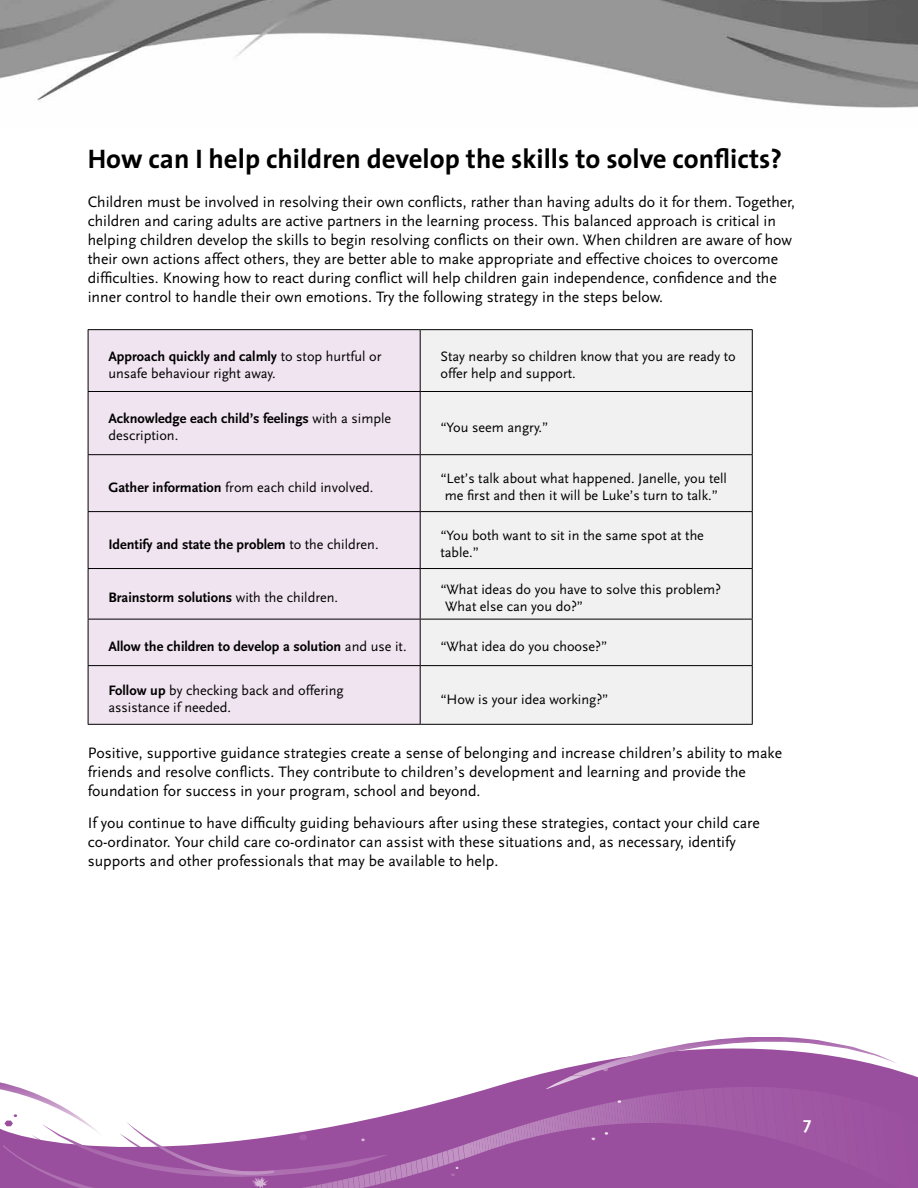
<style>
.page{position:relative;width:918px;height:1188px;background:#fff}
.page>*{position:absolute;margin:0;border:0;box-sizing:border-box;transform-origin:0 0}
.t1{font:700 27px "The Sans";color:#000}
.t2{font:700 18px "Scala Sans";color:#fff}
.t3{font:15.75px/18.9px "Scala Sans";color:#000}
.t4{font:14.25px/17.1px "Scala Sans";color:#000}
.t5{font:700 14.25px/17.1px "Scala Sans";color:#000}
.s1{font-weight:700}
.s2{font-weight:400}
</style>
<div class="page">
<svg style="left:0;top:1037px;width:918px;height:151px"></svg>
<div style="left:89px;top:330px;width:331px;height:394px;background:#f0e4f0"></div>
<div style="left:421px;top:330px;width:331px;height:394px;background:#f1f1f2"></div>
<hr style="left:88px;top:329px;width:332px;height:1px;background:#000">
<hr style="left:88px;top:330px;width:1px;height:61px;background:#000">
<hr style="left:88px;top:391px;width:332px;height:1px;background:#000">
<hr style="left:88px;top:392px;width:1px;height:62px;background:#000">
<hr style="left:88px;top:454px;width:332px;height:1px;background:#000">
<hr style="left:88px;top:455px;width:1px;height:56px;background:#000">
<hr style="left:88px;top:511px;width:332px;height:1px;background:#000">
<hr style="left:88px;top:512px;width:1px;height:56px;background:#000">
<hr style="left:88px;top:568px;width:332px;height:1px;background:#000">
<hr style="left:88px;top:569px;width:1px;height:50px;background:#000">
<hr style="left:88px;top:619px;width:332px;height:1px;background:#000">
<hr style="left:88px;top:619px;width:1px;height:46px;background:#000">
<hr style="left:88px;top:665px;width:332px;height:1px;background:#000">
<hr style="left:88px;top:666px;width:1px;height:58px;background:#000">
<hr style="left:88px;top:724px;width:332px;height:1px;background:#000">
<hr style="left:420px;top:329px;width:333px;height:1px;background:#000">
<hr style="left:420px;top:330px;width:1px;height:61px;background:#000">
<hr style="left:752px;top:330px;width:1px;height:61px;background:#000">
<hr style="left:420px;top:391px;width:333px;height:1px;background:#000">
<hr style="left:420px;top:392px;width:1px;height:62px;background:#000">
<hr style="left:752px;top:392px;width:1px;height:62px;background:#000">
<hr style="left:420px;top:454px;width:333px;height:1px;background:#000">
<hr style="left:420px;top:455px;width:1px;height:56px;background:#000">
<hr style="left:752px;top:455px;width:1px;height:56px;background:#000">
<hr style="left:420px;top:511px;width:333px;height:1px;background:#000">
<hr style="left:420px;top:512px;width:1px;height:56px;background:#000">
<hr style="left:752px;top:512px;width:1px;height:56px;background:#000">
<hr style="left:420px;top:568px;width:333px;height:1px;background:#000">
<hr style="left:420px;top:569px;width:1px;height:50px;background:#000">
<hr style="left:752px;top:569px;width:1px;height:50px;background:#000">
<hr style="left:420px;top:619px;width:333px;height:1px;background:#000">
<hr style="left:420px;top:619px;width:1px;height:46px;background:#000">
<hr style="left:752px;top:619px;width:1px;height:46px;background:#000">
<hr style="left:420px;top:665px;width:333px;height:1px;background:#000">
<hr style="left:420px;top:666px;width:1px;height:58px;background:#000">
<hr style="left:752px;top:666px;width:1px;height:58px;background:#000">
<hr style="left:420px;top:724px;width:333px;height:1px;background:#000">
<img style="left:0;top:0;width:918px;height:108px">
<h1 class="t1" style="left:88px;top:136px;width:696px">How can I help children develop the skills to solve conflicts?</h1>
<p class="t3" style="left:88px;top:193px;width:709px">Children must be involved in resolving their own conflicts, rather than having adults do it for them. Together, children and caring adults are active partners in the learning process. This balanced approach is critical in helping children develop the skills to begin resolving conflicts on their own. When children are aware of how their own actions affect others, they are better able to make appropriate and effective choices to overcome difficulties. Knowing how to react during conflict will help children gain independence, confidence and the inner control to handle their own emotions. Try the following strategy in the steps below.</p>
<p class="t4" style="left:108px;top:348px;width:275px"><span class="s1">Approach quickly and calmly</span> to stop hurtful or unsafe behaviour right away.</p>
<p class="t4" style="left:440px;top:348px;width:297px">Stay nearby so children know that you are ready to offer help and support.</p>
<p class="t5" style="left:108px;top:410px;width:284px">Acknowledge each child’s feelings <span class="s2">with a simple description.</span></p>
<p class="t4" style="left:440px;top:419px;width:110px">“You seem angry.”</p>
<p class="t4" style="left:108px;top:479px;width:267px"><span class="s1">Gather information</span> from each child involved.</p>
<p class="t4" style="left:440px;top:470px;width:288px;text-align:center">“Let’s talk about what happened. Janelle, you tell me first and then it will be Luke’s turn to talk.”</p>
<p class="t5" style="left:108px;top:536px;width:272px">Identify and state the problem <span class="s2">to the children.</span></p>
<p class="t4" style="left:440px;top:527px;width:265px">“You both want to sit in the same spot at the table.”</p>
<p class="t5" style="left:108px;top:590px;width:231px">Brainstorm solutions <span class="s2">with the children.</span></p>
<p class="t4" style="left:445px;top:581px;width:277px;text-indent:-5px">“What ideas do you have to solve this problem?<br>What else can you do?”</p>
<p class="t5" style="left:108px;top:638px;width:300px">Allow the children to develop a solution <span class="s2">and use it.</span></p>
<p class="t4" style="left:440px;top:638px;width:169px">“What idea do you choose?”</p>
<p class="t4" style="left:108px;top:682px;width:237px"><span class="s1">Follow up</span> by checking back and offering assistance if needed.</p>
<p class="t4" style="left:440px;top:691px;width:170px">“How is your idea working?”</p>
<p class="t3" style="left:88px;top:744px;width:696px">Positive, supportive guidance strategies create a sense of belonging and increase children’s ability to make friends and resolve conflicts. They contribute to children’s development and learning and provide the foundation for success in your program, school and beyond.</p>
<p class="t3" style="left:88px;top:814px;width:674px">If you continue to have difficulty guiding behaviours after using these strategies, contact your child care co-ordinator. Your child care co-ordinator can assist with these situations and, as necessary, identify supports and other professionals that may be available to help.</p>
<p class="t2" style="left:803px;top:1113px;width:10px">7</p>
</div>
